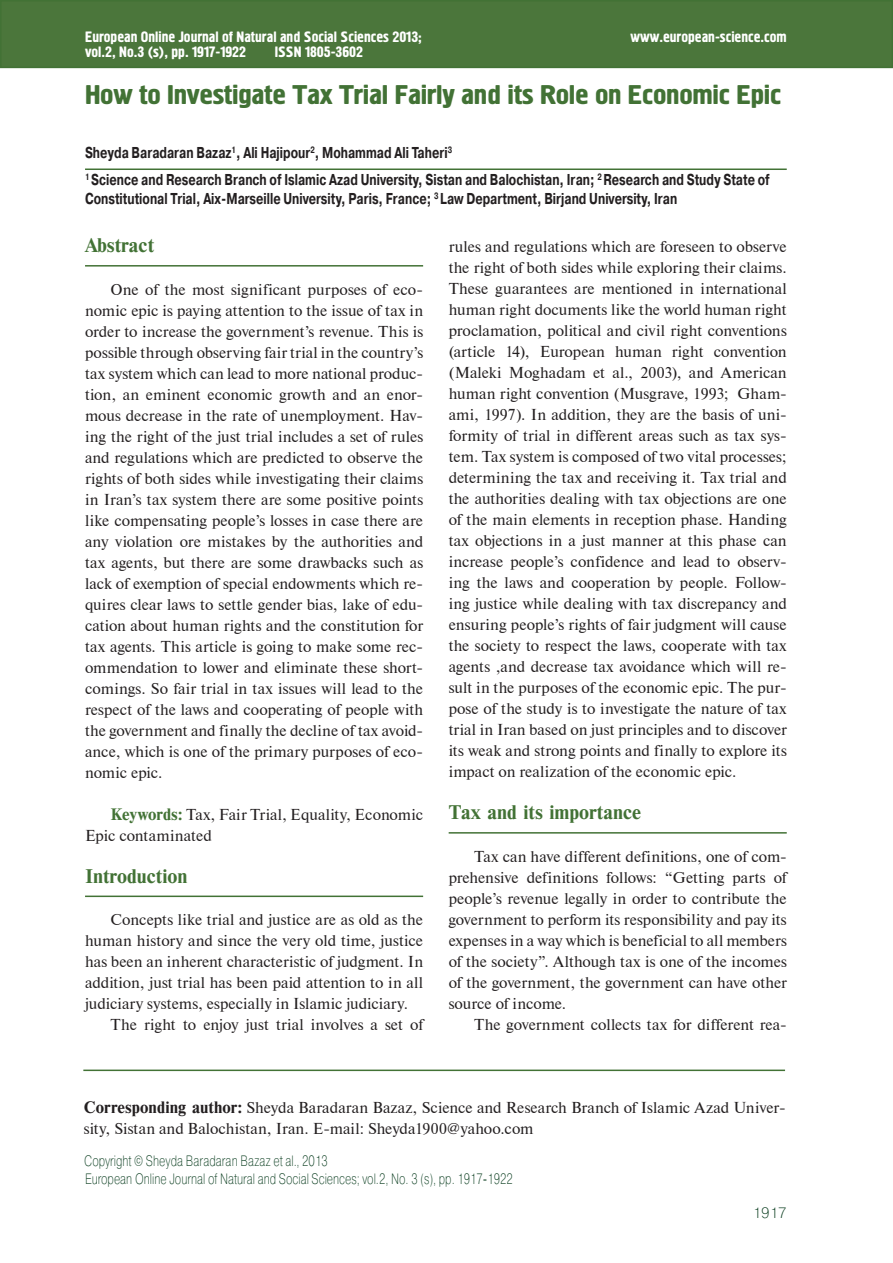
<style>
.page{position:relative;width:893px;height:1263px;background:#fff}
.page>*{position:absolute;margin:0;border:0;box-sizing:border-box;transform-origin:0 0}
.t1{font:27px "Hermes C";letter-spacing:-.01em;color:#427235;scale:1.11 1}
.t2{font:18.75px "Newton C Bold";color:#427235}
.t3{font:15.75px/21px "Newton CTT";letter-spacing:.005em;color:#231f20;text-align:justify}
.t4{font:700 15.75px/27.5px "Pragmatica C";color:#231f20;scale:.75 1}
.t5{font:15px/15.5px "Hermes C";color:#fff}
.t6{font:15px "Pragmatica Light C";color:#0b3e20;scale:.75 1}
.t7{font:15px "Pragmatica Light C";color:#0b3e20}
.s1{font-family:"Newton C Bold";color:#427235}
.s2{font-family:"Newton C Bold"}
</style>
<div class="page">
<div style="left:1px;top:1px;width:891px;height:66px;background:#4b763b"></div>
<div style="left:0;top:0;width:893px;height:68px;border:2px solid #427235"></div>
<hr style="left:83px;top:1070px;width:702px;height:1px;background:#427235">
<hr style="left:85px;top:169px;width:702px;height:1px;background:#427235">
<hr style="left:85px;top:265px;width:338px;height:2px;background:#427235">
<hr style="left:85px;top:896px;width:338px;height:1px;background:#427235">
<hr style="left:449px;top:832px;width:338px;height:2px;background:#427235">
<p class="t5" style="left:275px;top:29px;width:149px;text-indent:-190px">European Online Journal of Natural and Social Sciences 2013;<br>ISSN 1805-3602</p>
<p class="t5" style="left:630px;top:30px;width:158px">www.european-science.com</p>
<p class="t5" style="left:85px;top:45px;width:162px">vol.2, No.3 (s), pp. 1917-1922</p>
<h1 class="t1" style="left:85px;top:85px;width:629px">How to Investigate Tax Trial Fairly and its Role on Economic Epic</h1>
<p class="t4" style="left:85px;top:139px;width:914px">Sheyda Baradaran Bazaz<sup>1</sup>, Ali Hajipour<sup>2</sup>, Mohammad Ali Taheri<sup>3<br>1</sup> Science and Research Branch of Islamic Azad University, Sistan and Balochistan, Iran; <sup>2</sup> Research and Study State of</p>
<p class="t4" style="left:85px;top:185px;width:791px">Constitutional Trial, Aix-Marseille University, Paris, France; <sup>3</sup> Law Department, Birjand University, Iran</p>
<p class="t2" style="left:85px;top:238px;width:71px">Abstract</p>
<p class="t3" style="left:85px;top:279px;width:340px;text-indent:26px">One of the most significant purposes of eco&shy;nomic epic is paying attention to the issue of tax in order to increase the government’s revenue. This is possible through observing fair trial in the country’s tax system which can lead to more national produc&shy;tion, an eminent economic growth and an enor&shy;mous decrease in the rate of unemployment. Hav&shy;ing the right of the just trial includes a set of rules and regulations which are predicted to observe the rights of both sides while investigating their claims in Iran’s tax system there are some positive points like compensating people’s losses in case there are any violation ore mistakes by the authorities and tax agents, but there are some drawbacks such as lack of exemption of special endowments which re&shy;quires clear laws to settle gender bias, lake of edu&shy;cation about human rights and the constitution for tax agents. This article is going to make some rec&shy;ommendation to lower and eliminate these short&shy;comings. So fair trial in tax issues will lead to the respect of the laws and cooperating of people with the government and finally the decline of tax avoid&shy;ance, which is one of the primary purposes of eco&shy;nomic epic.</p>
<p class="t3" style="left:85px;top:804px;width:340px;text-indent:26px"><span class="s1">Keywords:</span> Tax, Fair Trial, Equality, Economic<br>Epic contaminated</p>
<p class="t2" style="left:85px;top:869px;width:104px">Introduction</p>
<p class="t3" style="left:111px;top:909px;width:314px">Concepts like trial and justice are as old as the</p>
<p class="t3" style="left:85px;top:930px;width:340px">human history and since the very old time, justice</p>
<p class="t3" style="left:85px;top:951px;width:340px">has been an inherent characteristic of judgment. In</p>
<p class="t3" style="left:85px;top:972px;width:340px">addition, just trial has been paid attention to in all</p>
<p class="t3" style="left:85px;top:993px;width:325px">judiciary systems, especially in Islamic judiciary.</p>
<p class="t3" style="left:111px;top:1014px;width:314px">The right to enjoy just trial involves a set of</p>
<p class="t3" style="left:449px;top:236px;width:340px">rules and regulations which are foreseen to observe the right of both sides while exploring their claims.<br>These guarantees are mentioned in international human right documents like the world human right proclamation, political and civil right conventions (article 14), European human right convention (Maleki Moghadam et al., 2003), and American human right convention (Musgrave, 1993; Gham&shy;ami, 1997). In addition, they are the basis of uni&shy;formity of trial in different areas such as tax sys&shy;tem. Tax system is composed of two vital processes; determining the tax and receiving it. Tax trial and the authorities dealing with tax objections are one of the main elements in reception phase. Handing tax objections in a just manner at this phase can increase people’s confidence and lead to observ&shy;ing the laws and cooperation by people. Follow&shy;ing justice while dealing with tax discrepancy and ensuring people’s rights of fair judgment will cause the society to respect the laws, cooperate with tax agents ,and decrease tax avoidance which will re&shy;sult in the purposes of the economic epic. The pur&shy;pose of the study is to investigate the nature of tax trial in Iran based on just principles and to discover its weak and strong points and finally to explore its impact on realization of the economic epic.</p>
<p class="t2" style="left:449px;top:805px;width:194px">Tax and its importance</p>
<p class="t3" style="left:449px;top:846px;width:340px;text-indent:26px">Tax can have different definitions, one of com&shy;prehensive definitions follows: “Getting parts of people’s revenue legally in order to contribute the government to perform its responsibility and pay its expenses in a way which is beneficial to all members of the society”. Although tax is one of the incomes of the government, the government can have other source of income.</p>
<p class="t3" style="left:474px;top:1014px;width:314px">The government collects tax for different rea-</p>
<p class="t3" style="left:84px;top:1097px;width:703px"><span class="s2">Corresponding author:</span> Sheyda Baradaran Bazaz, Science and Research Branch of Islamic Azad Univer&shy;sity, Sistan and Balochistan, Iran. E-mail: Sheyda1900@yahoo.com</p>
<p class="t6" style="left:84px;top:1155px;width:326px">Copyright © Sheyda Baradaran Bazaz et al., 2013</p>
<p class="t6" style="left:85px;top:1173px;width:572px">European Online Journal of Natural and Social Sciences; vol.2, No. 3 (s), pp. 1917-1922</p>
<p class="t7" style="left:753px;top:1208px;width:35px">1917</p>
</div>
